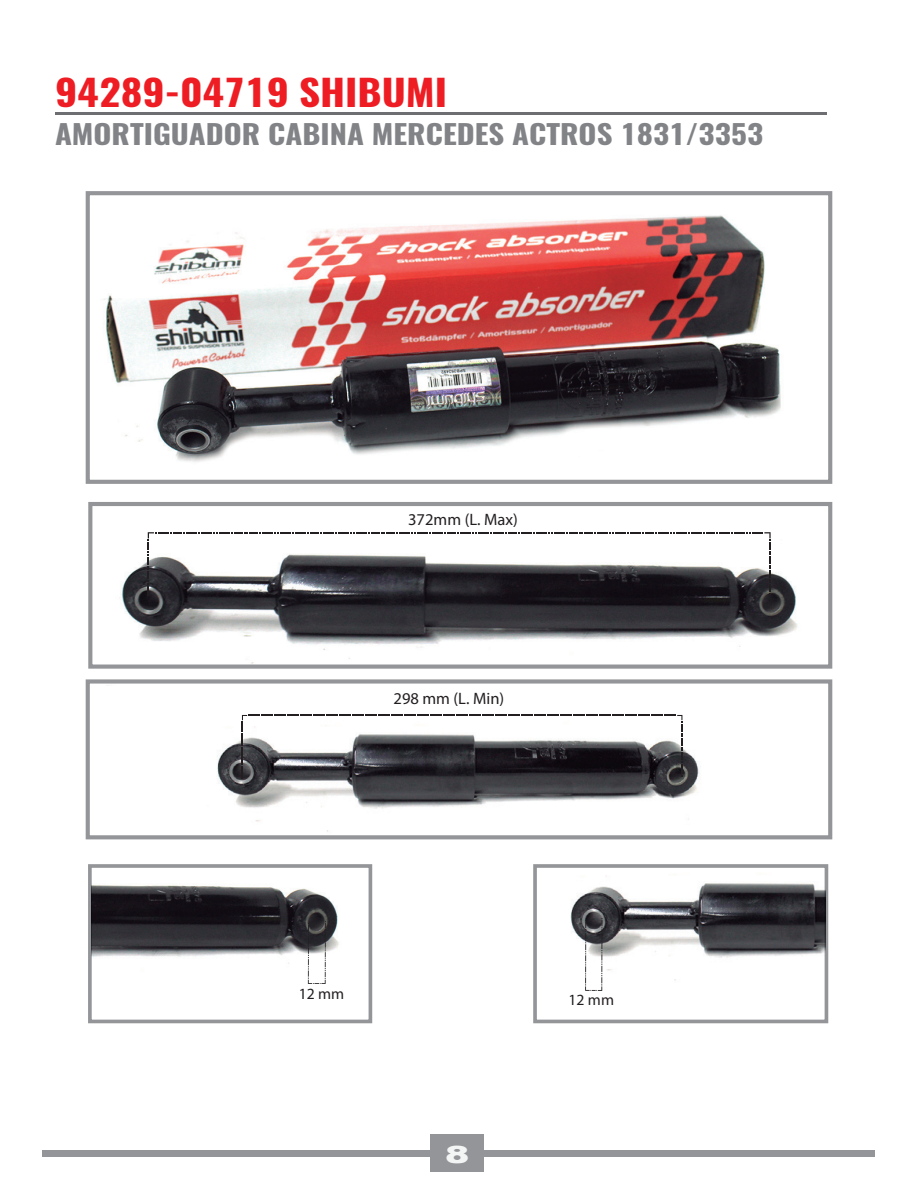
<style>
.page{position:relative;width:918px;height:1188px;background:#fff}
.page>*{position:absolute;margin:0;border:0;box-sizing:border-box;transform-origin:0 0}
.t1{font:700 36px "Oswald";color:#ee1d23;scale:1.14 1}
.t2{font:700 27px "Oswald";color:#818386;scale:1.14 1}
.t3{font:900 23.7px "Arial";color:#f3f4f4;scale:1.54 1}
.t4{font:16.5px "Myriad Pro";color:#231f20}
.t5{font:15.6px "Myriad Pro";color:#231f20}
</style>
<div class="page">
<hr style="left:55px;top:112px;width:771px;height:3px;background:#6d6e71">
<div style="left:86px;top:191px;width:746px;height:293px;border:4px solid #939598"></div>
<div style="left:88px;top:502px;width:744px;height:167px;border:4px solid #939598"></div>
<img style="left:104px;top:215px;width:677px;height:247px">
<img style="left:217px;top:714px;width:482px;height:118px">
<div style="left:86px;top:679px;width:746px;height:160px;border:4px solid #939598"></div>
<svg style="left:242px;top:715px;width:440px;height:64px"></svg>
<div style="left:88px;top:864px;width:284px;height:159px;border:4px solid #939598"></div>
<div style="left:533px;top:864px;width:295px;height:159px;border:4px solid #939598"></div>
<img style="left:106px;top:540px;width:695px;height:144px">
<svg style="left:148px;top:532px;width:623px;height:64px"></svg>
<img style="left:570px;top:873px;width:256px;height:110px">
<svg style="left:585px;top:918px;width:18px;height:73px"></svg>
<img style="left:91px;top:866px;width:251px;height:135px">
<svg style="left:308px;top:921px;width:18px;height:63px"></svg>
<div style="left:42px;top:1150px;width:833px;height:7px;background:#939598"></div>
<div style="left:431px;top:1134px;width:53px;height:38px;background:#939598"></div>
<h1 class="t1" style="left:55px;top:67px;width:345px">94289-04719 SHIBUMI</h1>
<p class="t2" style="left:55px;top:115px;width:623px">AMORTIGUADOR CABINA MERCEDES ACTROS 1831/3353</p>
<p class="t4" style="left:408px;top:509px;width:111px">372mm (L. Max)</p>
<p class="t4" style="left:394px;top:688px;width:112px">298 mm (L. Min)</p>
<p class="t5" style="left:299px;top:984px;width:47px">12 mm</p>
<p class="t3" style="left:445px;top:1137px;width:17px">8</p>
<p class="t5" style="left:569px;top:991px;width:47px">12 mm</p>
</div>
